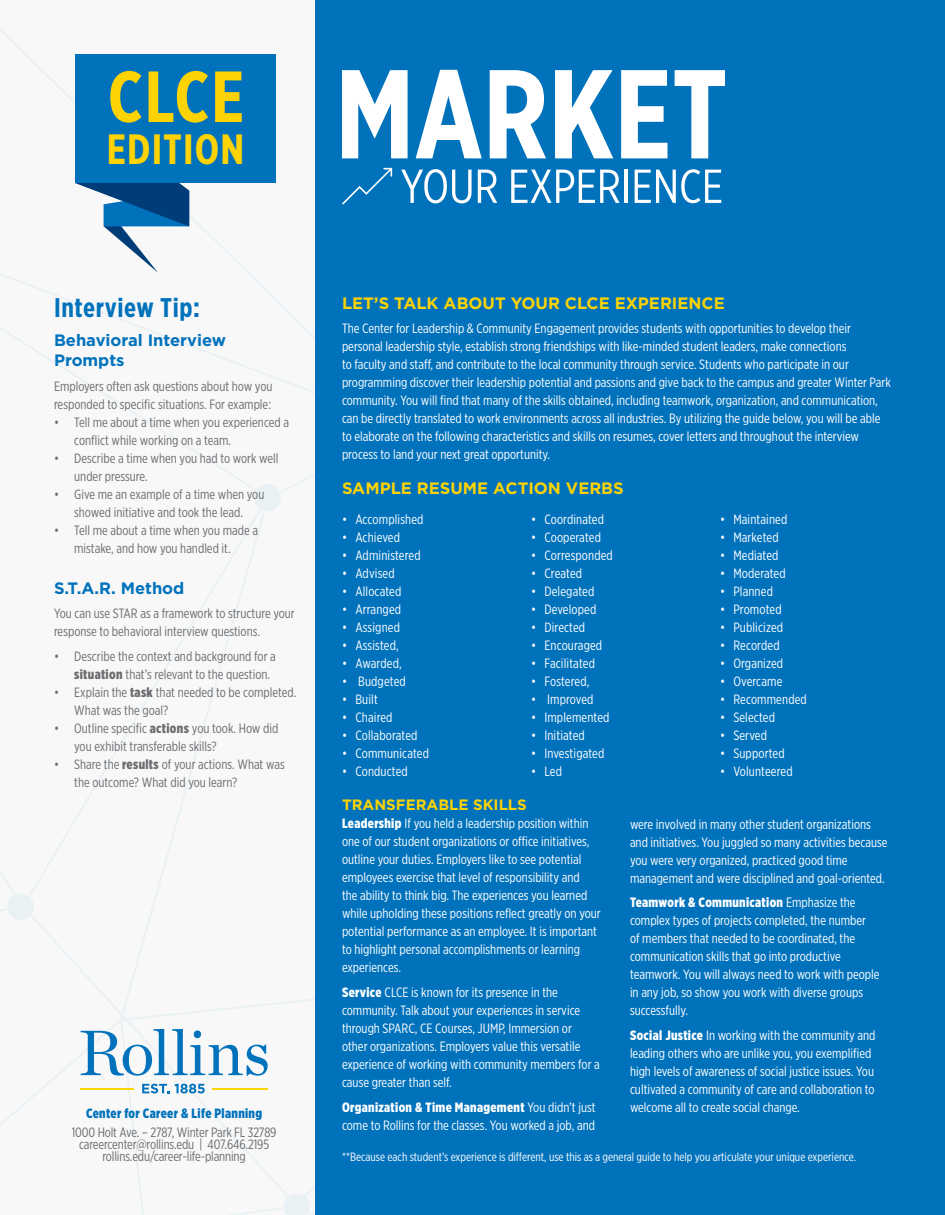
<style>
.page{position:relative;width:945px;height:1215px;background:#fff}
.page>*{position:absolute;margin:0;border:0;box-sizing:border-box;transform-origin:0 0}
.Body{font:700 72.3px "Gotham X Narrow";color:#fed304}
.Body-2{font:700 42.3px "Gotham X Narrow";letter-spacing:.025em;color:#fed304}
.Body-3{font:700 27px "Gotham X Narrow";letter-spacing:.025em;color:#0072bc}
.Gold_Header{font:700 16.5px "Gotham";color:#fed304}
.Gold_Header-2{font:700 16.5px/19.8px "Gotham";color:#0072bc}
.White_Secondary_Head{font:700 15px "Gotham";color:#fed304}
.Body-4{font:13.5px/18px "Gotham X Narrow";color:#fff}
.Alt_Color{font:13.5px/18px "Gotham X Narrow";color:#6c6d70}
.Body-5{font:13.5px/18px "Gotham X Narrow";color:#6c6d70}
.No_space_body{font:13.5px/18px "Gotham X Narrow";color:#6c6d70}
.Alt_Color-2{font:900 13.5px "Gotham X Narrow";letter-spacing:.025em;color:#0072bc}
.Footnote{font:12px "Gotham X Narrow";color:#fff}
.s1{font-weight:900}
</style>
<div class="page">
<svg style="left:0;top:28px;width:315px;height:1187px"></svg>
<div style="left:315px;top:0;width:630px;height:1215px;background:#0072bc"></div>
<svg style="left:342px;top:70px;width:66px;height:88px"></svg>
<svg style="left:416px;top:70px;width:66px;height:88px"></svg>
<svg style="left:490px;top:70px;width:56px;height:88px"></svg>
<svg style="left:555px;top:70px;width:58px;height:88px"></svg>
<svg style="left:621px;top:70px;width:47px;height:88px"></svg>
<svg style="left:675px;top:70px;width:50px;height:88px"></svg>
<svg style="left:342px;top:168px;width:50px;height:37px"></svg>
<svg style="left:401px;top:169px;width:71px;height:34px"></svg>
<svg style="left:478px;top:170px;width:19px;height:33px"></svg>
<svg style="left:511px;top:170px;width:109px;height:33px"></svg>
<hr style="left:625px;top:170px;width:3px;height:33px;background:#fff">
<svg style="left:635px;top:169px;width:86px;height:34px"></svg>
<svg style="left:75px;top:183px;width:114px;height:90px"></svg>
<div style="left:75px;top:55px;width:201px;height:128px;background:#0072bc"></div>
<svg style="left:81px;top:1029px;width:187px;height:47px"></svg>
<hr style="left:81px;top:1088px;width:53px;height:2px;background:#fed304">
<hr style="left:212px;top:1088px;width:56px;height:2px;background:#fed304">
<svg style="left:142px;top:1084px;width:63px;height:10px"></svg>
<p class="Body" style="left:108px;top:52px;width:138px">CLCE</p>
<p class="Body-2" style="left:107px;top:123px;width:139px">EDITION</p>
<p class="Body-3" style="left:54px;top:291px;width:148px">Interview Tip:</p>
<p class="Gold_Header-2" style="left:54px;top:330px;width:173px">Behavioral Interview<br>Prompts</p>
<p class="No_space_body" style="left:54px;top:377px;width:220px">Employers often ask questions about how you responded to specific situations. For example:</p>
<p class="Alt_Color" style="left:74px;top:413px;width:216px;text-indent:-20px">• Tell me about a time when you experienced a conflict while working on a team.</p>
<p class="Alt_Color" style="left:74px;top:449px;width:206px;text-indent:-20px">• Describe a time when you had to work well under pressure.</p>
<p class="Alt_Color" style="left:54px;top:485px;width:212px;text-align:center">• Give me an example of a time when you showed initiative and took the lead.</p>
<p class="Alt_Color" style="left:54px;top:521px;width:206px;text-align:center">• Tell me about a time when you made a mistake, and how you handled it.</p>
<p class="Gold_Header-2" style="left:54px;top:578px;width:132px">S.T.A.R. Method</p>
<p class="Body-5" style="left:54px;top:604px;width:242px">You can use STAR as a framework to structure your response to behavioral interview questions.</p>
<p class="Alt_Color" style="left:74px;top:647px;width:203px;text-indent:-20px">• Describe the context and background for a <span class="s1">situation</span> that’s relevant to the question.</p>
<p class="Alt_Color" style="left:74px;top:683px;width:224px;text-indent:-20px">• Explain the <span class="s1">task</span> that needed to be completed.<br>What was the goal?</p>
<p class="Alt_Color" style="left:74px;top:719px;width:206px;text-indent:-20px">• Outline specific <span class="s1">actions</span> you took. How did you exhibit transferable skills?</p>
<p class="Alt_Color" style="left:74px;top:755px;width:212px;text-indent:-20px">• Share the <span class="s1">results</span> of your actions. What was the outcome? What did you learn?</p>
<p class="Alt_Color-2" style="left:86px;top:1105px;width:178px">Center for Career &amp; Life Planning</p>
<p class="Alt_Color" style="left:72px;top:1126px;width:206px;line-height:12px;text-align:center">1000 Holt Ave. – 2787, Winter Park FL 32789 careercenter@rollins.edu | 407.646.2195 rollins.edu/career-life-planning</p>
<p class="Gold_Header" style="left:342px;top:292px;width:384px">LET’S TALK ABOUT YOUR CLCE EXPERIENCE</p>
<p class="Body-4" style="left:342px;top:320px;width:550px">The Center for Leadership &amp; Community Engagement provides students with opportunities to develop their personal leadership style, establish strong friendships with like-minded student leaders, make connections<br>to faculty and staff, and contribute to the local community through service. Students who participate in our programming discover their leadership potential and passions and give back to the campus and greater Winter Park community. You will find that many of the skills obtained, including teamwork, organization, and communication, can be directly translated to work environments across all industries. By utilizing the guide below, you will be able to elaborate on the following characteristics and skills on resumes, cover letters and throughout the interview process to land your next great opportunity.</p>
<p class="Gold_Header" style="left:342px;top:477px;width:283px">SAMPLE RESUME ACTION VERBS</p>
<p class="Body-4" style="left:342px;top:510px;width:83px">• Accomplished</p>
<p class="Body-4" style="left:342px;top:528px;width:60px">• Achieved</p>
<p class="Body-4" style="left:342px;top:546px;width:80px">• Administered</p>
<p class="Body-4" style="left:342px;top:564px;width:54px">• Advised</p>
<p class="Body-4" style="left:342px;top:582px;width:61px">• Allocated</p>
<p class="Body-4" style="left:342px;top:600px;width:61px">• Arranged</p>
<p class="Body-4" style="left:342px;top:618px;width:59px">• Assigned</p>
<p class="Body-4" style="left:342px;top:636px;width:58px">• Assisted,</p>
<p class="Body-4" style="left:342px;top:654px;width:61px">• Awarded,</p>
<p class="Body-4" style="left:342px;top:672px;width:65px">• Budgeted</p>
<p class="Body-4" style="left:342px;top:690px;width:37px">• Built</p>
<p class="Body-4" style="left:342px;top:708px;width:52px">• Chaired</p>
<p class="Body-4" style="left:342px;top:726px;width:77px">• Collaborated</p>
<p class="Body-4" style="left:342px;top:744px;width:89px">• Communicated</p>
<p class="Body-4" style="left:342px;top:762px;width:67px">• Conducted</p>
<p class="Body-4" style="left:531px;top:510px;width:75px">• Coordinated</p>
<p class="Body-4" style="left:531px;top:528px;width:71px">• Cooperated</p>
<p class="Body-4" style="left:531px;top:546px;width:83px">• Corresponded</p>
<p class="Body-4" style="left:531px;top:564px;width:53px">• Created</p>
<p class="Body-4" style="left:531px;top:582px;width:65px">• Delegated</p>
<p class="Body-4" style="left:531px;top:600px;width:67px">• Developed</p>
<p class="Body-4" style="left:531px;top:618px;width:56px">• Directed</p>
<p class="Body-4" style="left:531px;top:636px;width:73px">• Encouraged</p>
<p class="Body-4" style="left:531px;top:654px;width:65px">• Facilitated</p>
<p class="Body-4" style="left:531px;top:672px;width:60px">• Fostered,</p>
<p class="Body-4" style="left:531px;top:690px;width:64px">• Improved</p>
<p class="Body-4" style="left:531px;top:708px;width:80px">• Implemented</p>
<p class="Body-4" style="left:531px;top:726px;width:55px">• Initiated</p>
<p class="Body-4" style="left:531px;top:744px;width:75px">• Investigated</p>
<p class="Body-4" style="left:531px;top:762px;width:32px">• Led</p>
<p class="Body-4" style="left:720px;top:510px;width:69px">• Maintained</p>
<p class="Body-4" style="left:720px;top:528px;width:60px">• Marketed</p>
<p class="Body-4" style="left:720px;top:546px;width:60px">• Mediated</p>
<p class="Body-4" style="left:720px;top:564px;width:67px">• Moderated</p>
<p class="Body-4" style="left:720px;top:582px;width:54px">• Planned</p>
<p class="Body-4" style="left:720px;top:600px;width:63px">• Promoted</p>
<p class="Body-4" style="left:720px;top:618px;width:65px">• Publicized</p>
<p class="Body-4" style="left:720px;top:636px;width:61px">• Recorded</p>
<p class="Body-4" style="left:720px;top:654px;width:65px">• Organized</p>
<p class="Body-4" style="left:720px;top:672px;width:64px">• Overcame</p>
<p class="Body-4" style="left:720px;top:690px;width:88px">• Recommended</p>
<p class="Body-4" style="left:720px;top:708px;width:56px">• Selected</p>
<p class="Body-4" style="left:720px;top:726px;width:49px">• Served</p>
<p class="Body-4" style="left:720px;top:744px;width:66px">• Supported</p>
<p class="Body-4" style="left:720px;top:762px;width:74px">• Volunteered</p>
<p class="White_Secondary_Head" style="left:342px;top:795px;width:186px">TRANSFERABLE SKILLS</p>
<p class="Body-4" style="left:342px;top:814px;width:260px"><span class="s1">Leadership</span> If you held a leadership position within one of our student organizations or office initiatives, outline your duties. Employers like to see potential employees exercise that level of responsibility and<br>the ability to think big. The experiences you learned while upholding these positions reflect greatly on your potential performance as an employee. It is important to highlight personal accomplishments or learning experiences.</p>
<p class="Body-4" style="left:342px;top:983px;width:259px"><span class="s1">Service</span> CLCE is known for its presence in the community. Talk about your experiences in service through SPARC, CE Courses, JUMP, Immersion or other organizations. Employers value this versatile experience of working with community members for a cause greater than self.</p>
<p class="Body-4" style="left:342px;top:1098px;width:255px"><span class="s1">Organization &amp; Time Management</span> You didn’t just come to Rollins for the classes. You worked a job, and</p>
<p class="Body-4" style="left:630px;top:815px;width:259px">were involved in many other student organizations and initiatives. You juggled so many activities because you were very organized, practiced good time management and were disciplined and goal-oriented.</p>
<p class="Body-4" style="left:630px;top:893px;width:251px"><span class="s1">Teamwork &amp; Communication</span> Emphasize the complex types of projects completed, the number<br>of members that needed to be coordinated, the communication skills that go into productive teamwork. You will always need to work with people in any job, so show you work with diverse groups successfully.</p>
<p class="Body-4" style="left:630px;top:1026px;width:247px"><span class="s1">Social Justice</span> In working with the community and leading others who are unlike you, you exemplified high levels of awareness of social justice issues. You cultivated a community of care and collaboration to welcome all to create social change.</p>
<p class="Footnote" style="left:342px;top:1150px;width:516px">**Because each student’s experience is different, use this as a general guide to help you articulate your unique experience.</p>
</div>
